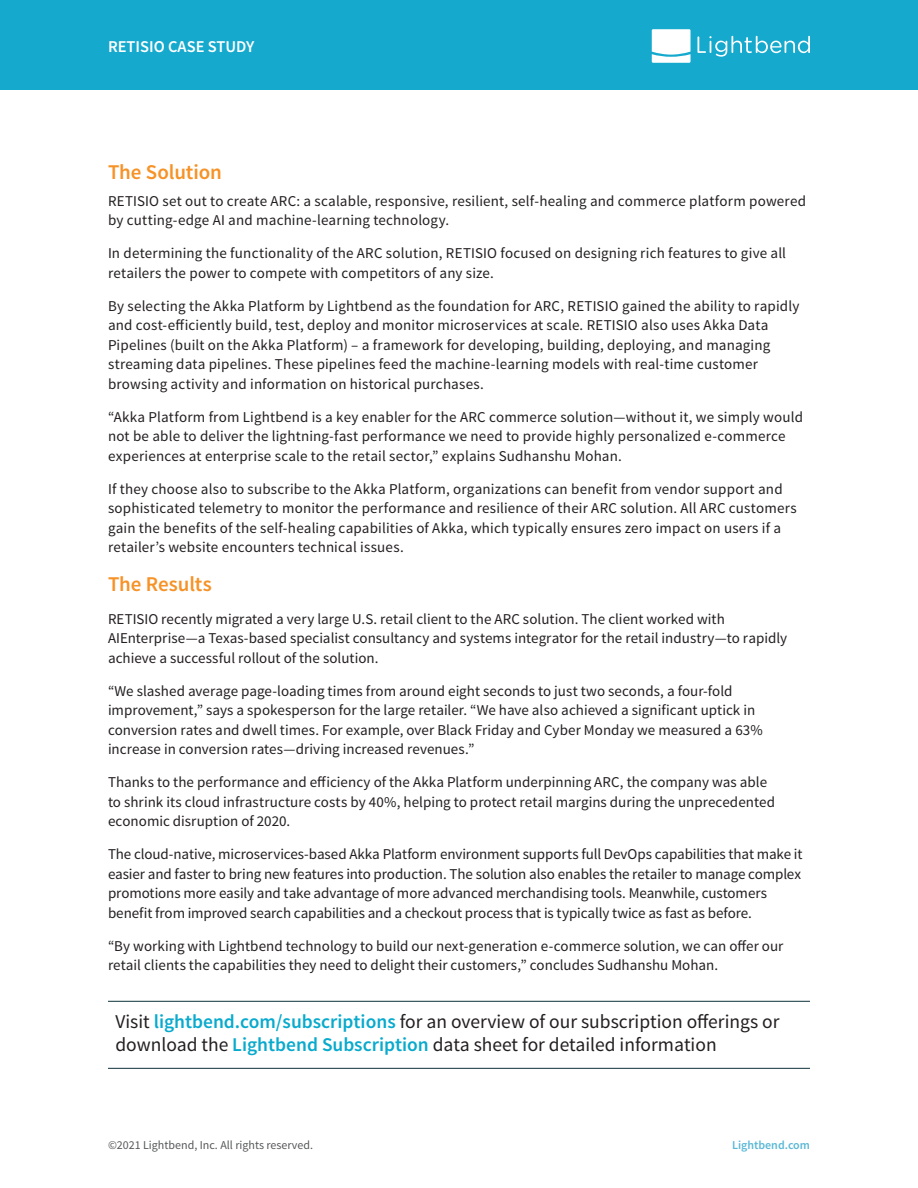
<style>
.page{position:relative;width:918px;height:1188px;background:#fff}
.page>*{position:absolute;margin:0;border:0;box-sizing:border-box;transform-origin:0 0}
.body_head{font:600 21px "Source Sans Pro";letter-spacing:-.005em;color:#f69226}
.body{font:600 21px "Source Sans Pro";letter-spacing:-.005em;color:#f69226}
.body-2{font:19.5px/23.4px "Source Sans Pro";color:#231f20}
.body_head-2{font:600 16.5px "Source Sans Pro";color:#fff}
.body-3{font:15px/19.5px "Source Sans Pro";letter-spacing:.005em;color:#231f20}
.body-4{font:12px "Source Sans Pro";color:#57585a}
.body-5{font:600 12px "Source Sans Pro";color:#5ab8d5}
.s1{font-weight:600;color:#09aacd}
</style>
<div class="page">
<div style="left:0;top:0;width:918px;height:90px;background:#15a9ce"></div>
<svg style="left:652px;top:29px;width:39px;height:34px"></svg>
<svg style="left:697px;top:36px;width:113px;height:21px"></svg>
<hr style="left:108px;top:1001px;width:702px;height:1px;background:#0e313a">
<hr style="left:108px;top:1068px;width:702px;height:1px;background:#0e313a">
<p class="body_head-2" style="left:108px;top:36px;width:148px">RETISIO CASE STUDY</p>
<p class="body_head" style="left:108px;top:159px;width:116px">The Solution</p>
<p class="body-3" style="left:108px;top:191px;width:700px">RETISIO set out to create ARC: a scalable, responsive, resilient, self-healing and commerce platform powered by cutting-edge AI and machine-learning technology.</p>
<p class="body-3" style="left:108px;top:244px;width:680px">In determining the functionality of the ARC solution, RETISIO focused on designing rich features to give all retailers the power to compete with competitors of any size.</p>
<p class="body-3" style="left:108px;top:296px;width:693px">By selecting the Akka Platform by Lightbend as the foundation for ARC, RETISIO gained the ability to rapidly and cost-efficiently build, test, deploy and monitor microservices at scale. RETISIO also uses Akka Data Pipelines (built on the Akka Platform) – a framework for developing, building, deploying, and managing streaming data pipelines. These pipelines feed the machine-learning models with real-time customer browsing activity and information on historical purchases.</p>
<p class="body-3" style="left:108px;top:407px;width:696px">“Akka Platform from Lightbend is a key enabler for the ARC commerce solution—without it, we simply would not be able to deliver the lightning-fast performance we need to provide highly personalized e-commerce experiences at enterprise scale to the retail sector,” explains Sudhanshu Mohan.</p>
<p class="body-3" style="left:108px;top:479px;width:690px">If they choose also to subscribe to the Akka Platform, organizations can benefit from vendor support and sophisticated telemetry to monitor the performance and resilience of their ARC solution. All ARC customers gain the benefits of the self-healing capabilities of Akka, which typically ensures zero impact on users if a retailer’s website encounters technical issues.</p>
<p class="body" style="left:108px;top:571px;width:105px">The Results</p>
<p class="body-3" style="left:108px;top:609px;width:681px">RETISIO recently migrated a very large U.S. retail client to the ARC solution. The client worked with<br>AIEnterprise—a Texas-based specialist consultancy and systems integrator for the retail industry—to rapidly achieve a successful rollout of the solution.</p>
<p class="body-3" style="left:108px;top:681px;width:656px">“We slashed average page-loading times from around eight seconds to just two seconds, a four-fold improvement,” says a spokesperson for the large retailer. “We have also achieved a significant uptick in conversion rates and dwell times. For example, over Black Friday and Cyber Monday we measured a 63% increase in conversion rates—driving increased revenues.”</p>
<p class="body-3" style="left:108px;top:773px;width:669px">Thanks to the performance and efficiency of the Akka Platform underpinning ARC, the company was able to shrink its cloud infrastructure costs by 40%, helping to protect retail margins during the unprecedented economic disruption of 2020.</p>
<p class="body-3" style="left:108px;top:845px;width:696px">The cloud-native, microservices-based Akka Platform environment supports full DevOps capabilities that make it easier and faster to bring new features into production. The solution also enables the retailer to manage complex promotions more easily and take advantage of more advanced merchandising tools. Meanwhile, customers benefit from improved search capabilities and a checkout process that is typically twice as fast as before.</p>
<p class="body-3" style="left:108px;top:936px;width:677px">“By working with Lightbend technology to build our next-generation e-commerce solution, we can offer our retail clients the capabilities they need to delight their customers,” concludes Sudhanshu Mohan.</p>
<p class="body-2" style="left:116px;top:1010px;width:665px">Visit <span class="s1">lightbend.com/subscriptions</span> for an overview of our subscription offerings or download the <span class="s1">Lightbend Subscription</span> data sheet for detailed information</p>
<p class="body-4" style="left:108px;top:1138px;width:207px">©2021 Lightbend, Inc. All rights reserved.</p>
<p class="body-5" style="left:732px;top:1138px;width:79px">Lightbend.com</p>
</div>
